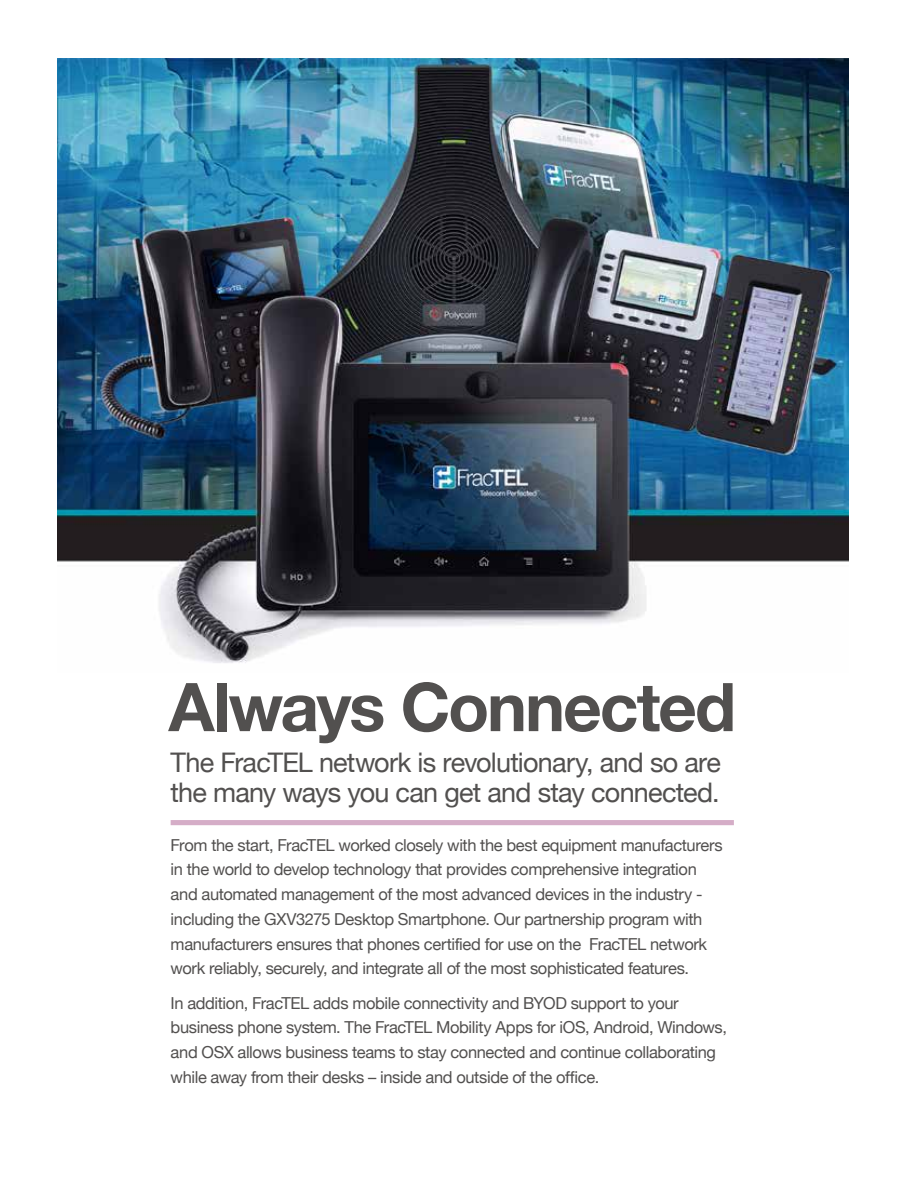
<style>
.page{position:relative;width:918px;height:1188px;background:#fff}
.page>*{position:absolute;margin:0;border:0;box-sizing:border-box;transform-origin:0 0}
.t1{font:700 67.2px "Helvetica Neue";letter-spacing:-.03em;color:#52504f}
.t2{font:27px/30px "Helvetica Neue";letter-spacing:-.03em;color:#52504f}
.t3{font:16.5px/24.8px "Helvetica Neue";letter-spacing:-.025em;color:#52504f}
</style>
<div class="page">
<img style="left:58px;top:59px;width:791px;height:604px">
<div style="left:171px;top:820px;width:563px;height:5px;background:#d5adc7"></div>
<h1 class="t1" style="left:168px;top:654px;width:569px">Always Connected</h1>
<h2 class="t2" style="left:171px;top:749px;width:552px">The FracTEL network is revolutionary, and so are the many ways you can get and stay connected.</h2>
<p class="t3" style="left:171px;top:833px;width:554px">From the start, FracTEL worked closely with the best equipment manufacturers in the world to develop technology that provides comprehensive integration and automated management of the most advanced devices in the industry - including the GXV3275 Desktop Smartphone. Our partnership program with manufacturers ensures that phones certified for use on the FracTEL network work reliably, securely, and integrate all of the most sophisticated features.</p>
<p class="t3" style="left:171px;top:991px;width:558px">In addition, FracTEL adds mobile connectivity and BYOD support to your business phone system. The FracTEL Mobility Apps for iOS, Android, Windows, and OSX allows business teams to stay connected and continue collaborating while away from their desks – inside and outside of the office.</p>
</div>
